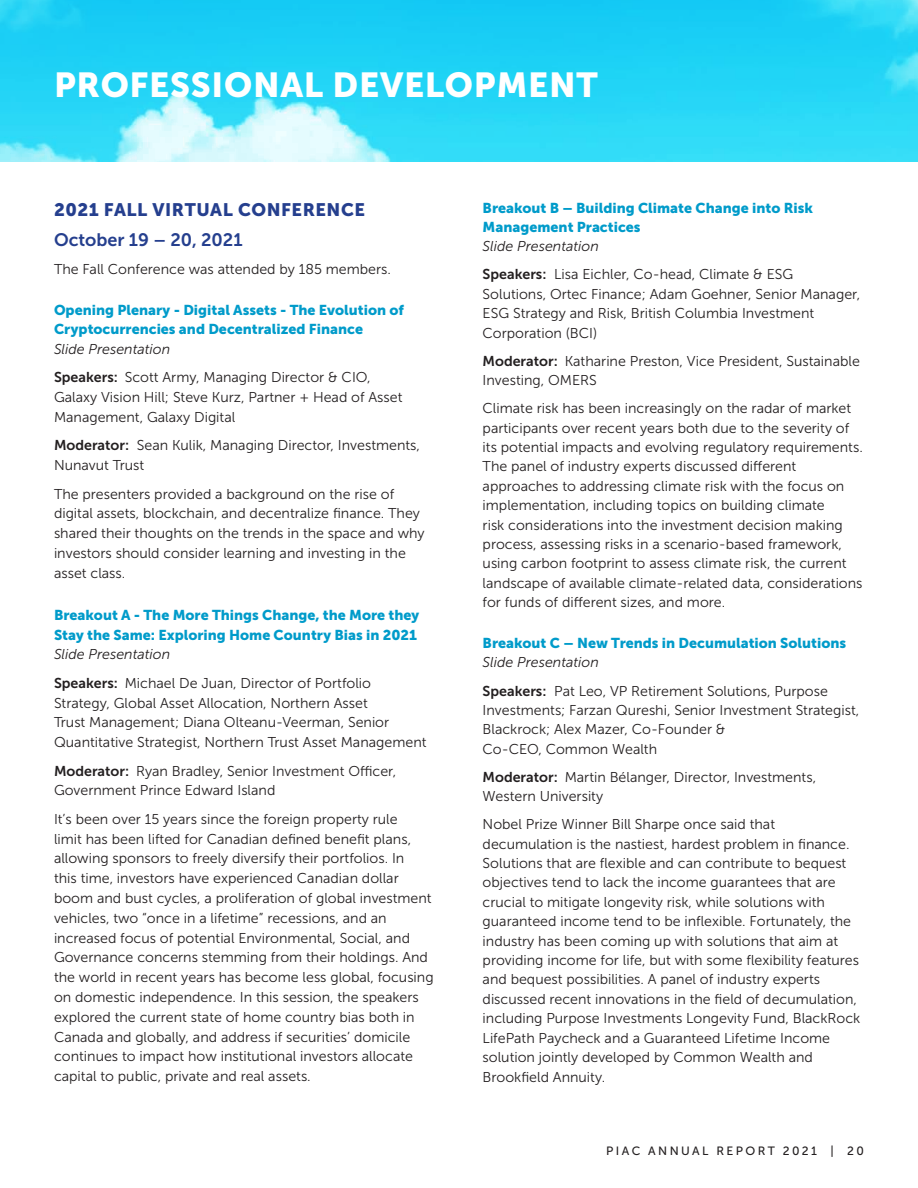
<style>
.page{position:relative;width:918px;height:1188px;background:#fff}
.page>*{position:absolute;margin:0;border:0;box-sizing:border-box;transform-origin:0 0}
.Reverse_header{font:34.5px "Museo Sans 900";letter-spacing:.02em;color:#fff}
.Sub_Head_1{font:18px "Museo Sans 900";letter-spacing:.03em;color:#253f8e}
.Body_Copy{font:18px "Museo Sans 700";color:#253f8e}
.Body_Copy-2{font:14.25px/19.4px "Museo Sans 300";color:#231f20}
.Breakout_Subhead_Blu{font:14.25px/19px "Museo Sans 900";color:#009bca}
.Body_Copy-3{font:italic 14.25px "Museo Sans 300";color:#231f20}
.t1{font:12px "Museo Sans 500";letter-spacing:.2em;color:#231f20}
.s1{font-family:"Museo Sans 700"}
</style>
<div class="page">
<svg style="left:0;top:0;width:918px;height:162px;background:#32d7f6"></svg>
<p class="Reverse_header" style="left:54px;top:65px;width:545px">PROFESSIONAL DEVELOPMENT</p>
<p class="Sub_Head_1" style="left:54px;top:199px;width:313px">2021 FALL VIRTUAL CONFERENCE</p>
<p class="Body_Copy" style="left:54px;top:229px;width:190px">October 19 – 20, 2021</p>
<p class="Body_Copy-2" style="left:54px;top:259px;width:339px">The Fall Conference was attended by 185 members.</p>
<p class="Breakout_Subhead_Blu" style="left:54px;top:301px;width:352px">Opening Plenary - Digital Assets - The Evolution of<br>Cryptocurrencies and Decentralized Finance</p>
<p class="Body_Copy-3" style="left:54px;top:341px;width:118px">Slide Presentation</p>
<p class="Body_Copy-2" style="left:54px;top:368px;width:350px;line-height:19.8px"><span class="s1">Speakers:</span> Scott Army, Managing Director &amp; CIO,<br>Galaxy Vision Hill; Steve Kurz, Partner + Head of Asset<br>Management, Galaxy Digital</p>
<p class="Body_Copy-2" style="left:54px;top:436px;width:368px;line-height:19.8px"><span class="s1">Moderator:</span> Sean Kulik, Managing Director, Investments,<br>Nunavut Trust</p>
<p class="Body_Copy-2" style="left:54px;top:484px;width:372px;line-height:19.8px">The presenters provided a background on the rise of digital assets, blockchain, and decentralize finance. They shared their thoughts on the trends in the space and why investors should consider learning and investing in the asset class.</p>
<p class="Breakout_Subhead_Blu" style="left:54px;top:605px;width:367px;line-height:19.8px">Breakout A - The More Things Change, the More they<br>Stay the Same: Exploring Home Country Bias in 2021</p>
<p class="Body_Copy-3" style="left:54px;top:647px;width:118px">Slide Presentation</p>
<p class="Body_Copy-2" style="left:54px;top:673px;width:374px;line-height:19.8px"><span class="s1">Speakers:</span> Michael De Juan, Director of Portfolio Strategy, Global Asset Allocation, Northern Asset<br>Trust Management; Diana Olteanu-Veerman, Senior Quantitative Strategist, Northern Trust Asset Management</p>
<p class="Body_Copy-2" style="left:54px;top:761px;width:344px;line-height:19.8px"><span class="s1">Moderator:</span> Ryan Bradley, Senior Investment Officer,<br>Government Prince Edward Island</p>
<p class="Body_Copy-2" style="left:54px;top:809px;width:381px;line-height:19.8px">It’s been over 15 years since the foreign property rule<br>limit has been lifted for Canadian defined benefit plans, allowing sponsors to freely diversify their portfolios. In<br>this time, investors have experienced Canadian dollar boom and bust cycles, a proliferation of global investment vehicles, two “once in a lifetime” recessions, and an increased focus of potential Environmental, Social, and Governance concerns stemming from their holdings. And the world in recent years has become less global, focusing on domestic independence. In this session, the speakers explored the current state of home country bias both in Canada and globally, and address if securities’ domicile continues to impact how institutional investors allocate capital to public, private and real assets.</p>
<p class="Breakout_Subhead_Blu" style="left:483px;top:199px;width:332px;line-height:18.6px">Breakout B – Building Climate Change into Risk<br>Management Practices</p>
<p class="Body_Copy-3" style="left:483px;top:239px;width:118px">Slide Presentation</p>
<p class="Body_Copy-2" style="left:483px;top:265px;width:379px"><span class="s1">Speakers:</span> Lisa Eichler, Co-head, Climate &amp; ESG Solutions, Ortec Finance; Adam Goehner, Senior Manager, ESG Strategy and Risk, British Columbia Investment Corporation (BCI)</p>
<p class="Body_Copy-2" style="left:483px;top:351px;width:379px"><span class="s1">Moderator:</span> Katharine Preston, Vice President, Sustainable<br>Investing, OMERS</p>
<p class="Body_Copy-2" style="left:483px;top:399px;width:382px">Climate risk has been increasingly on the radar of market participants over recent years both due to the severity of its potential impacts and evolving regulatory requirements.<br>The panel of industry experts discussed different approaches to addressing climate risk with the focus on implementation, including topics on building climate<br>risk considerations into the investment decision making process, assessing risks in a scenario-based framework, using carbon footprint to assess climate risk, the current landscape of available climate-related data, considerations for funds of different sizes, and more.</p>
<p class="Breakout_Subhead_Blu" style="left:483px;top:633px;width:365px">Breakout C – New Trends in Decumulation Solutions</p>
<p class="Body_Copy-3" style="left:483px;top:655px;width:118px">Slide Presentation</p>
<p class="Body_Copy-2" style="left:483px;top:681px;width:378px"><span class="s1">Speakers:</span> Pat Leo, VP Retirement Solutions, Purpose Investments; Farzan Qureshi, Senior Investment Strategist, Blackrock; Alex Mazer, Co-Founder &amp;<br>Co-CEO, Common Wealth</p>
<p class="Body_Copy-2" style="left:483px;top:767px;width:335px"><span class="s1">Moderator:</span> Martin Bélanger, Director, Investments,<br>Western University</p>
<p class="Body_Copy-2" style="left:483px;top:815px;width:379px">Nobel Prize Winner Bill Sharpe once said that decumulation is the nastiest, hardest problem in finance.<br>Solutions that are flexible and can contribute to bequest objectives tend to lack the income guarantees that are crucial to mitigate longevity risk, while solutions with guaranteed income tend to be inflexible. Fortunately, the industry has been coming up with solutions that aim at providing income for life, but with some flexibility features and bequest possibilities. A panel of industry experts discussed recent innovations in the field of decumulation, including Purpose Investments Longevity Fund, BlackRock LifePath Paycheck and a Guaranteed Lifetime Income solution jointly developed by Common Wealth and Brookfield Annuity.</p>
<p class="t1" style="left:606px;top:1145px;width:259px">PIAC ANNUAL REPORT 2021 | 20</p>
</div>
